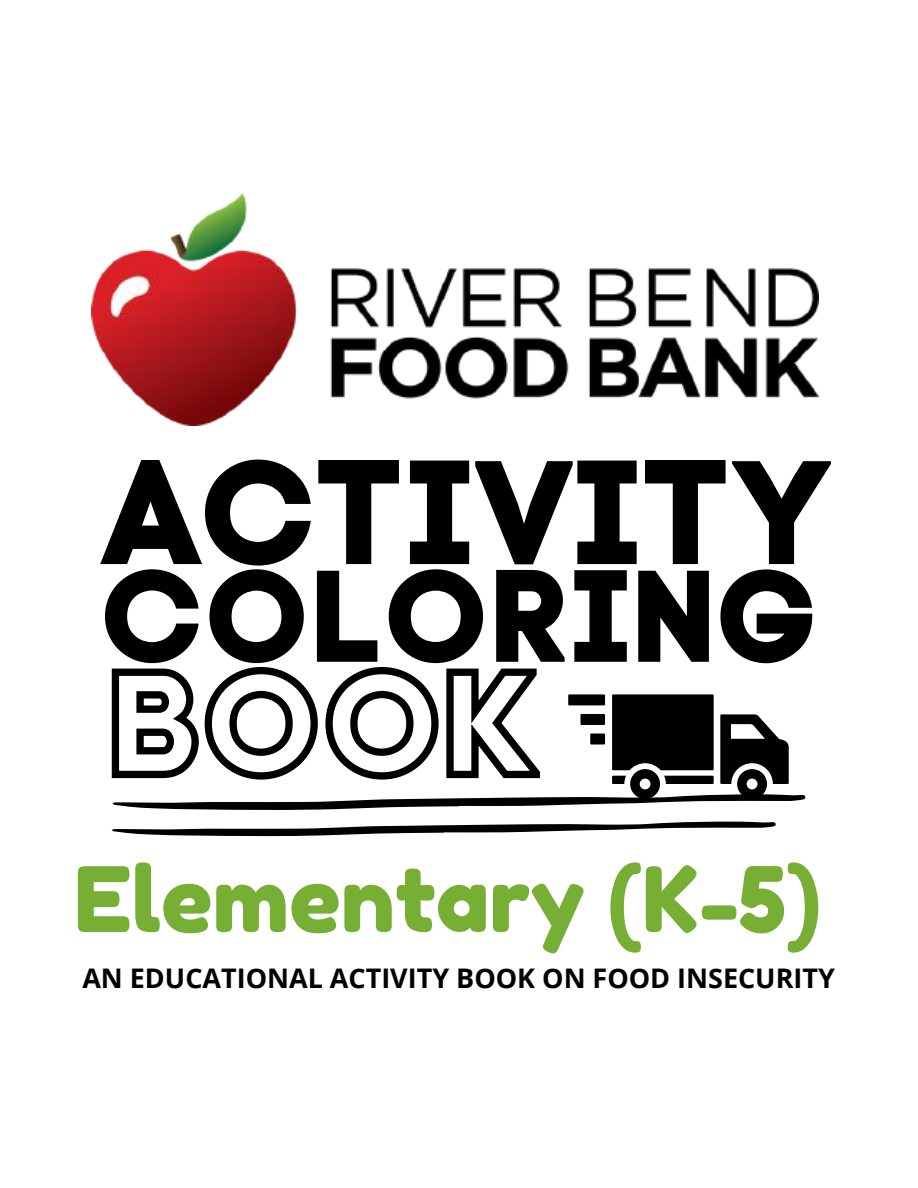
<style>
.page{position:relative;width:918px;height:1188px;background:#fff}
.page>*{position:absolute;margin:0;border:0;box-sizing:border-box;transform-origin:0 0}
.t1{font:147px "Code Pro Bold LC";letter-spacing:-.015em;color:#000}
.t2{font:130.05px "Code Pro Bold LC";color:#000}
.t3{font:90px "Fredoka One";color:#76af34}
.t4{font:700 27px "Open Sans";color:#000}
</style>
<div class="page">
<svg style="left:111px;top:667px;width:426px;height:112px"></svg>
<svg style="left:112px;top:822px;width:664px;height:14px"></svg>
<svg style="left:113px;top:694px;width:692px;height:116px"></svg>
<img style="left:92px;top:194px;width:727px;height:231px">
<h2 class="t1" style="left:99px;top:424px;width:736px">ACTIVITY</h2>
<h1 class="t2" style="left:100px;top:538px;width:719px">COLORING</h1>
<p class="t3" style="left:74px;top:845px;width:748px">Elementary (K-5)</p>
<p class="t4" style="left:82px;top:959px;width:754px">AN EDUCATIONAL ACTIVITY BOOK ON FOOD INSECURITY</p>
</div>
